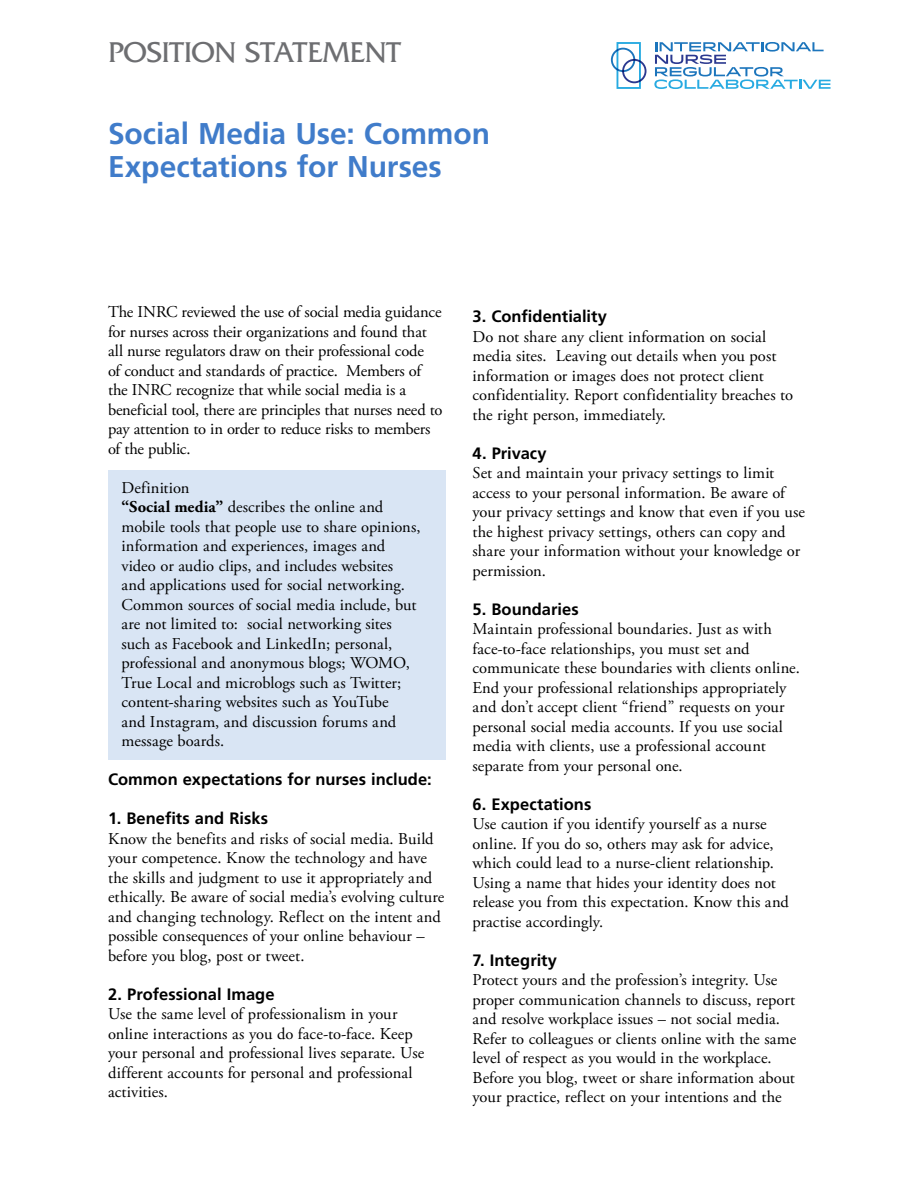
<style>
.page{position:relative;width:918px;height:1188px;background:#fff}
.page>*{position:absolute;margin:0;border:0;box-sizing:border-box;transform-origin:0 0}
.t1{font:700 30px/33px "Frutiger LT Std";letter-spacing:-.005em;color:#407cca}
.t2{font:30px "Friz Quadrata Std";letter-spacing:-.005em;color:#6d6e71}
.t3{font:16.5px/19.5px "Adobe Garamond Pro";color:#000}
.t4{font:700 16.5px "Frutiger LT Std";color:#000}
.s1{font-weight:700}
.s2{font-family:"Frutiger LT Std";font-weight:700}
</style>
<div class="page">
<svg style="left:654px;top:42px;width:177px;height:47px"></svg>
<div style="left:617px;top:42px;width:24px;height:47px;border:2px solid #27aae1"></div>
<div style="left:622px;top:59px;width:25px;height:24px;border:2px solid #2b3990;border-radius:50%"></div>
<div style="left:611px;top:48px;width:24px;height:24px;border:2px solid #1c75bc;border-radius:50%"></div>
<div style="left:108px;top:470px;width:338px;height:290px;background:#d9e5f4"></div>
<h1 class="t2" style="left:108px;top:36px;width:294px">POSITION STATEMENT</h1>
<p class="t1" style="left:108px;top:117px;width:384px">Social Media Use: Common<br>Expectations for Nurses</p>
<p class="t3" style="left:108px;top:303px;width:336px">The INRC reviewed the use of social media guidance for nurses across their organizations and found that all nurse regulators draw on their professional code<br>of conduct and standards of practice. Members of the INRC recognize that while social media is a beneficial tool, there are principles that nurses need to pay attention to in order to reduce risks to members of the public.</p>
<p class="t3" style="left:121px;top:478px;width:301px">Definition<br><span class="s1">“Social media”</span> describes the online and mobile tools that people use to share opinions, information and experiences, images and video or audio clips, and includes websites and applications used for social networking.<br>Common sources of social media include, but are not limited to: social networking sites such as Facebook and LinkedIn; personal, professional and anonymous blogs; WOMO, True Local and microblogs such as Twitter; content-sharing websites such as YouTube<br>and Instagram, and discussion forums and message boards.</p>
<p class="t4" style="left:108px;top:770px;width:325px">Common expectations for nurses include:</p>
<p class="t3" style="left:108px;top:810px;width:338px"><span class="s2">1. Benefits and Risks<br></span>Know the benefits and risks of social media. Build your competence. Know the technology and have the skills and judgment to use it appropriately and ethically. Be aware of social media’s evolving culture and changing technology. Reflect on the intent and possible consequences of your online behaviour – before you blog, post or tweet.</p>
<p class="t3" style="left:108px;top:985px;width:318px"><span class="s2">2. Professional Image<br></span>Use the same level of professionalism in your online interactions as you do face-to-face. Keep your personal and professional lives separate. Use different accounts for personal and professional activities.</p>
<p class="t3" style="left:473px;top:308px;width:322px"><span class="s2">3. Confidentiality<br></span>Do not share any client information on social media sites. Leaving out details when you post information or images does not protect client confidentiality. Report confidentiality breaches to the right person, immediately.</p>
<p class="t3" style="left:473px;top:444px;width:334px"><span class="s2">4. Privacy<br></span>Set and maintain your privacy settings to limit access to your personal information. Be aware of your privacy settings and know that even if you use the highest privacy settings, others can copy and share your information without your knowledge or permission.</p>
<p class="t3" style="left:473px;top:600px;width:329px"><span class="s2">5. Boundaries<br></span>Maintain professional boundaries. Just as with face-to-face relationships, you must set and communicate these boundaries with clients online.<br>End your professional relationships appropriately and don’t accept client “friend” requests on your personal social media accounts. If you use social media with clients, use a professional account separate from your personal one.</p>
<p class="t3" style="left:473px;top:795px;width:318px"><span class="s2">6. Expectations<br></span>Use caution if you identify yourself as a nurse online. If you do so, others may ask for advice, which could lead to a nurse-client relationship.<br>Using a name that hides your identity does not release you from this expectation. Know this and practise accordingly.</p>
<p class="t3" style="left:473px;top:951px;width:325px"><span class="s2">7. Integrity<br></span>Protect yours and the profession’s integrity. Use proper communication channels to discuss, report and resolve workplace issues – not social media.<br>Refer to colleagues or clients online with the same level of respect as you would in the workplace.<br>Before you blog, tweet or share information about your practice, reflect on your intentions and the</p>
</div>
